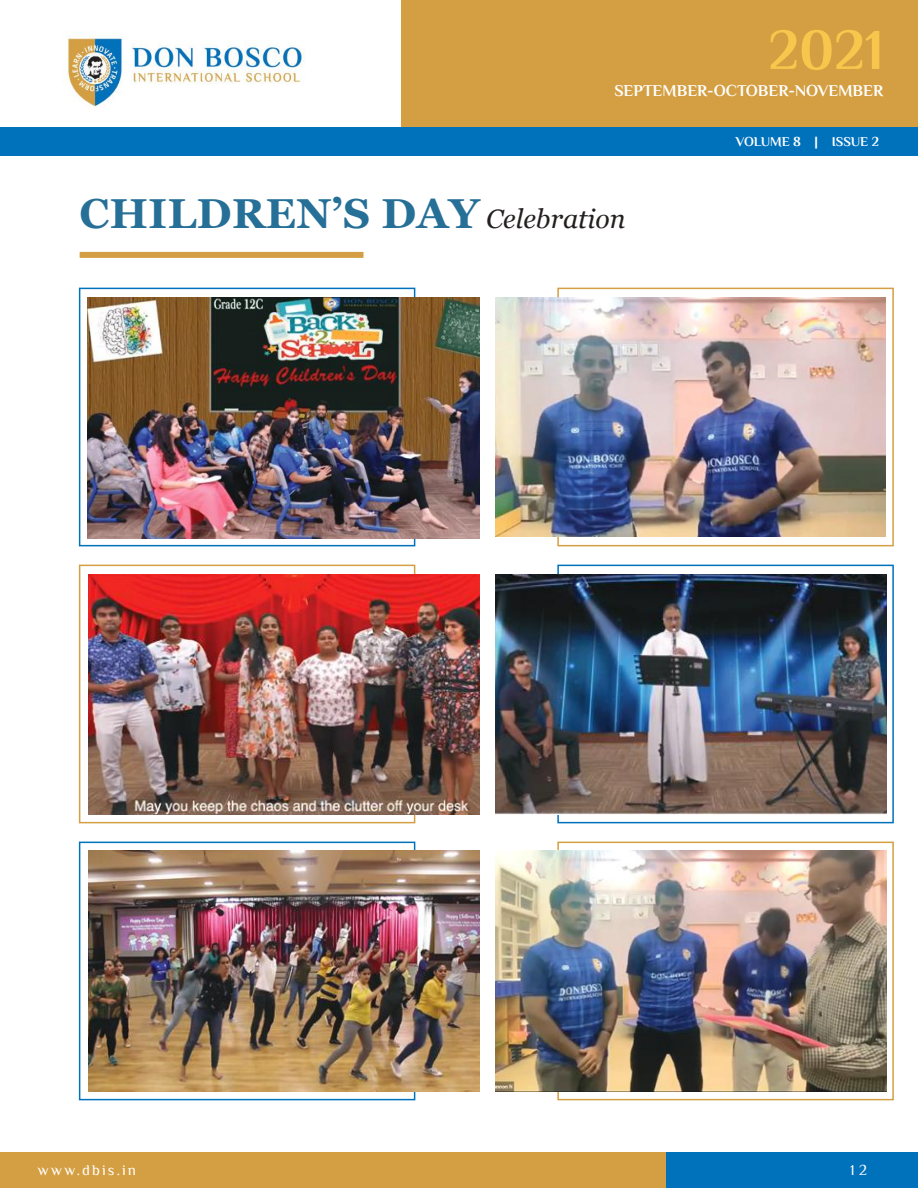
<style>
.page{position:relative;width:918px;height:1188px;background:#fff}
.page>*{position:absolute;margin:0;border:0;box-sizing:border-box;transform-origin:0 0}
.t1{font:700 57.6px "Philosopher";color:#f8c64c}
.t2{font:700 41.85px "Georgia";letter-spacing:.01em;color:#266f97}
.t3{font:700 16.5px "Philosopher";color:#fff}
.t4{font:15px "Philosopher";letter-spacing:.14em;color:#fff}
.t5{font:700 13.5px "Philosopher";color:#fff}
.s1{font-weight:400;font-style:italic;font-size:26.55px;color:#241f1f}
</style>
<div class="page">
<div style="left:0;top:1152px;width:918px;height:36px;background:#d49f42"></div>
<div style="left:667px;top:1152px;width:251px;height:36px;background:#0072bc"></div>
<div style="left:80px;top:252px;width:283px;height:6px;background:#d49f42"></div>
<div style="left:79px;top:288px;width:336px;height:258px;border:2px solid #0072bc"></div>
<div style="left:557px;top:288px;width:337px;height:258px;border:2px solid #d49f42"></div>
<img style="left:87px;top:298px;width:393px;height:240px">
<img style="left:495px;top:298px;width:390px;height:239px">
<div style="left:79px;top:565px;width:336px;height:258px;border:2px solid #d49f42"></div>
<div style="left:557px;top:565px;width:337px;height:258px;border:2px solid #0072bc"></div>
<img style="left:88px;top:574px;width:392px;height:240px">
<img style="left:495px;top:574px;width:391px;height:240px">
<div style="left:79px;top:842px;width:336px;height:258px;border:2px solid #0072bc"></div>
<div style="left:557px;top:842px;width:337px;height:258px;border:2px solid #d49f42"></div>
<img style="left:88px;top:851px;width:392px;height:240px">
<img style="left:495px;top:851px;width:391px;height:240px">
<div style="left:402px;top:0;width:516px;height:128px;background:#d49f42"></div>
<div style="left:0;top:127px;width:918px;height:29px;background:#0072bc"></div>
<img style="left:63px;top:34px;width:241px;height:75px">
<h1 class="t1" style="left:768px;top:19px;width:117px">2021</h1>
<p class="t3" style="left:614px;top:81px;width:270px">SEPTEMBER-OCTOBER-NOVEMBER</p>
<h2 class="t2" style="left:80px;top:186px;width:547px">CHILDREN’S DAY <span class="s1">Celebration</span></h2>
<p class="t5" style="left:736px;top:134px;width:145px">VOLUME 8 | ISSUE 2</p>
<p class="t4" style="left:37px;top:1162px;width:100px">www.dbis.in</p>
<p class="t4" style="left:850px;top:1162px;width:19px">1 2</p>
</div>
